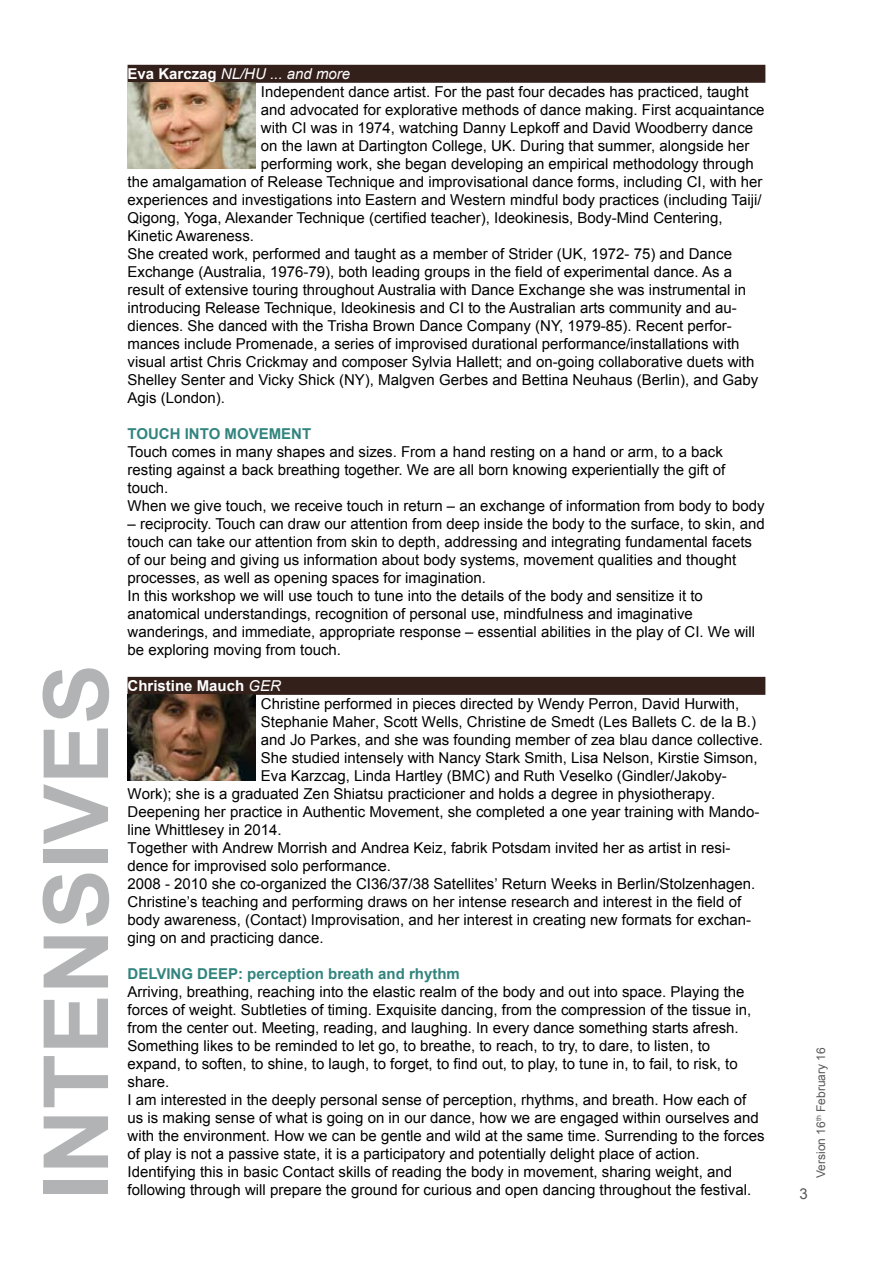
<style>
.page{position:relative;width:893px;height:1263px;background:#fff}
.page>*{position:absolute;margin:0;border:0;box-sizing:border-box;transform-origin:0 0}
.t1{font:700 90px "Arial";color:#b1b3b4}
.t2{font:15px/18px "Arial";color:#000}
.t3{font:700 15px "Arial";color:#32847e}
.t4{font:italic 15px "Arial";color:#fff}
.t5{font:700 15px "Arial";color:#fff}
.t6{font:15px "Arial";color:#58585a}
.t7{font:12px "Arial";color:#58585a}
.s1{font-weight:700;font-style:normal}
.s2{font-weight:400;font-style:italic}
</style>
<div class="page">
<div style="left:128px;top:65px;width:637px;height:18px;background:#33201b"></div>
<div style="left:128px;top:677px;width:637px;height:18px;background:#33201b"></div>
<img style="left:128px;top:83px;width:127px;height:86px">
<img style="left:128px;top:695px;width:127px;height:86px">
<h1 class="t1" style="left:17px;top:1199px;width:537px;rotate:-90deg">INTENSIVES</h1>
<p class="t4" style="left:128px;top:64px;width:224px"><span class="s1">Eva Karczag</span> NL/HU ... and more</p>
<p class="t2" style="left:261px;top:82px;width:489px">Independent dance artist. For the past four decades has practiced, taught</p>
<p class="t2" style="left:261px;top:100px;width:505px">and advocated for explorative methods of dance making. First acquaintance</p>
<p class="t2" style="left:261px;top:118px;width:494px">with CI was in 1974, watching Danny Lepkoff and David Woodberry dance</p>
<p class="t2" style="left:261px;top:136px;width:490px">on the lawn at Dartington College, UK. During that summer, alongside her</p>
<p class="t2" style="left:261px;top:154px;width:494px">performing work, she began developing an empirical methodology through</p>
<p class="t2" style="left:128px;top:172px;width:637px">the amalgamation of Release Technique and improvisational dance forms, including CI, with her</p>
<p class="t2" style="left:128px;top:190px;width:635px">experiences and investigations into Eastern and Western mindful body practices (including Taiji/</p>
<p class="t2" style="left:128px;top:208px;width:597px">Qigong, Yoga, Alexander Technique (certified teacher), Ideokinesis, Body-Mind Centering,</p>
<p class="t2" style="left:128px;top:226px;width:128px">Kinetic Awareness.</p>
<p class="t2" style="left:128px;top:244px;width:606px">She created work, performed and taught as a member of Strider (UK, 1972- 75) and Dance</p>
<p class="t2" style="left:128px;top:262px;width:606px">Exchange (Australia, 1976-79), both leading groups in the field of experimental dance. As a</p>
<p class="t2" style="left:128px;top:280px;width:620px">result of extensive touring throughout Australia with Dance Exchange she was instrumental in</p>
<p class="t2" style="left:128px;top:298px;width:611px">introducing Release Technique, Ideokinesis and CI to the Australian arts community and au-</p>
<p class="t2" style="left:128px;top:316px;width:606px">diences. She danced with the Trisha Brown Dance Company (NY, 1979-85). Recent perfor-</p>
<p class="t2" style="left:128px;top:334px;width:613px">mances include Promenade, a series of improvised durational performance/installations with</p>
<p class="t2" style="left:128px;top:352px;width:628px">visual artist Chris Crickmay and composer Sylvia Hallett; and on-going collaborative duets with</p>
<p class="t2" style="left:128px;top:370px;width:632px">Shelley Senter and Vicky Shick (NY), Malgven Gerbes and Bettina Neuhaus (Berlin), and Gaby</p>
<p class="t3" style="left:128px;top:423px;width:185px">TOUCH INTO MOVEMENT</p>
<p class="t2" style="left:128px;top:442px;width:638px">Touch comes in many shapes and sizes. From a hand resting on a hand or arm, to a back resting against a back breathing together. We are all born knowing experientially the gift of touch.<br>When we give touch, we receive touch in return – an exchange of information from body to body</p>
<p class="t2" style="left:128px;top:514px;width:639px">– reciprocity. Touch can draw our attention from deep inside the body to the surface, to skin, and touch can take our attention from skin to depth, addressing and integrating fundamental facets of our being and giving us information about body systems, movement qualities and thought processes, as well as opening spaces for imagination.<br>In this workshop we will use touch to tune into the details of the body and sensitize it to anatomical understandings, recognition of personal use, mindfulness and imaginative wanderings, and immediate, appropriate response – essential abilities in the play of CI. We will be exploring moving from touch.</p>
<p class="t5" style="left:128px;top:675px;width:155px">Christine Mauch <span class="s2">GER</span></p>
<p class="t2" style="left:261px;top:694px;width:480px">Christine performed in pieces directed by Wendy Perron, David Hurwith,</p>
<p class="t2" style="left:261px;top:712px;width:497px">Stephanie Maher, Scott Wells, Christine de Smedt (Les Ballets C. de la B.)</p>
<p class="t2" style="left:261px;top:730px;width:503px">and Jo Parkes, and she was founding member of zea blau dance collective.</p>
<p class="t2" style="left:261px;top:748px;width:498px">She studied intensely with Nancy Stark Smith, Lisa Nelson, Kirstie Simson,</p>
<p class="t2" style="left:261px;top:766px;width:467px">Eva Karzcag, Linda Hartley (BMC) and Ruth Veselko (Gindler/Jakoby-</p>
<p class="t2" style="left:128px;top:784px;width:589px">Work); she is a graduated Zen Shiatsu practicioner and holds a degree in physiotherapy.</p>
<p class="t2" style="left:128px;top:802px;width:634px">Deepening her practice in Authentic Movement, she completed a one year training with Mando-</p>
<p class="t2" style="left:128px;top:820px;width:156px">line Whittlesey in 2014.</p>
<p class="t2" style="left:128px;top:838px;width:604px">Together with Andrew Morrish and Andrea Keiz, fabrik Potsdam invited her as artist in resi-</p>
<p class="t2" style="left:128px;top:856px;width:265px">dence for improvised solo performance.</p>
<p class="t2" style="left:128px;top:874px;width:629px">2008 - 2010 she co-organized the CI36/37/38 Satellites’ Return Weeks in Berlin/Stolzenhagen.</p>
<p class="t2" style="left:128px;top:892px;width:615px">Christine’s teaching and performing draws on her intense research and interest in the field of</p>
<p class="t2" style="left:128px;top:910px;width:625px">body awareness, (Contact) Improvisation, and her interest in creating new formats for exchan-</p>
<p class="t2" style="left:128px;top:928px;width:197px">ging on and practicing dance.</p>
<p class="t3" style="left:128px;top:963px;width:334px">DELVING DEEP: perception breath and rhythm</p>
<p class="t2" style="left:128px;top:982px;width:638px">Arriving, breathing, reaching into the elastic realm of the body and out into space. Playing the forces of weight. Subtleties of timing. Exquisite dancing, from the compression of the tissue in, from the center out. Meeting, reading, and laughing. In every dance something starts afresh.<br>Something likes to be reminded to let go, to breathe, to reach, to try, to dare, to listen, to expand, to soften, to shine, to laugh, to forget, to find out, to play, to tune in, to fail, to risk, to share.<br>I am interested in the deeply personal sense of perception, rhythms, and breath. How each of us is making sense of what is going on in our dance, how we are engaged within ourselves and with the environment. How we can be gentle and wild at the same time. Surrending to the forces of play is not a passive state, it is a participatory and potentially delight place of action.<br>Identifying this in basic Contact skills of reading the body in movement, sharing weight, and following through will prepare the ground for curious and open dancing throughout the festival.</p>
<p class="t6" style="left:800px;top:1184px;width:10px">3</p>
<p class="t7" style="left:813px;top:1178px;width:132px;rotate:-90deg">Version 16<sup>th</sup> February 16</p>
</div>
